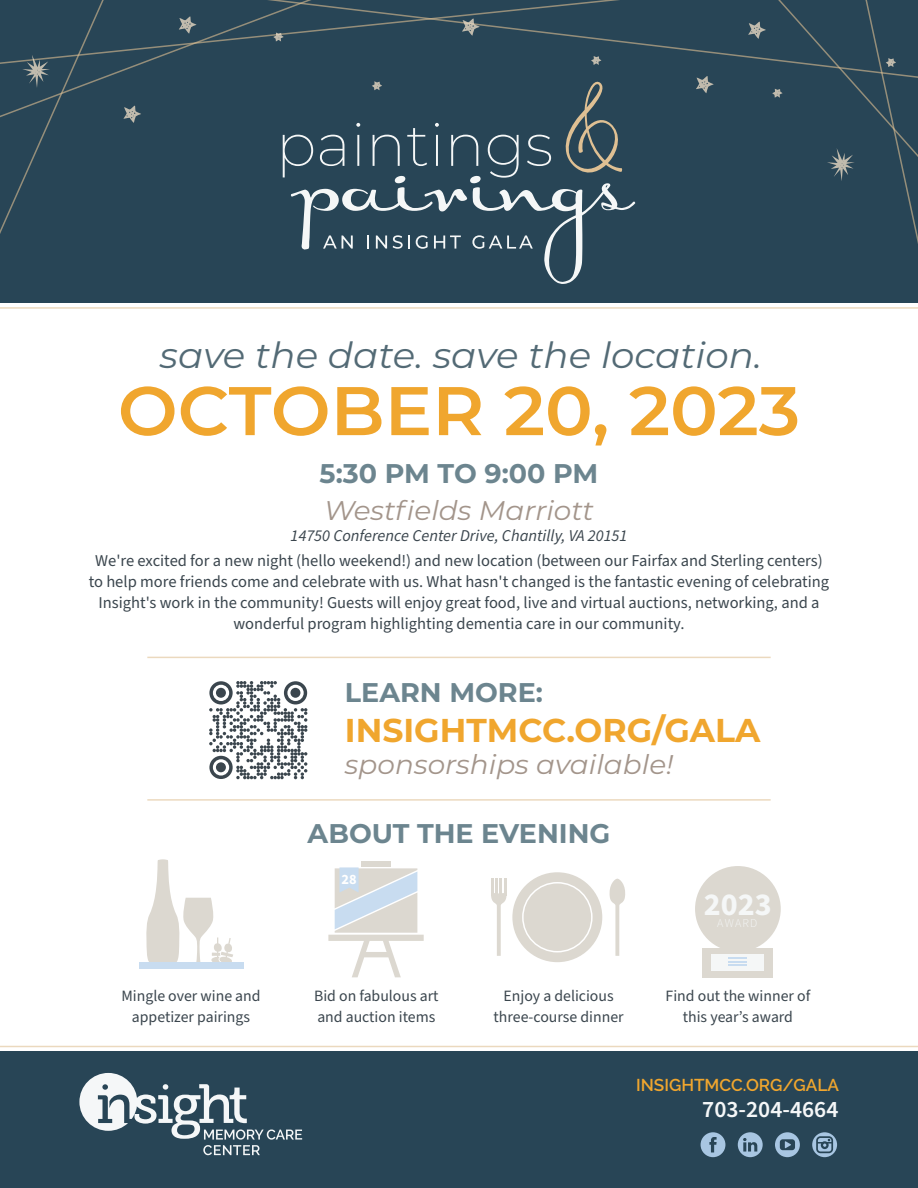
<style>
.page{position:relative;width:918px;height:1188px;background:#fff}
.page>*{position:absolute;margin:0;border:0;box-sizing:border-box;transform-origin:0 0}
.t1{font:600 68.7px "Montserrat";color:#f0a62e}
.t2{font:italic 36px "Montserrat";color:#536a75}
.t3{font:700 33px "Montserrat";color:#f0a62e}
.t4{font:700 31.95px "Source Sans Pro";color:#f5f7f7}
.t5{font:italic 27px "Montserrat";color:#a3958b}
.t6{font:700 27px "Montserrat";color:#6c858f}
.t7{font:600 23.55px "Source Sans Pro";color:#f5f7f8}
.t8{font:600 17.1px "Raleway";color:#f0a62e}
.t9{font:16.5px/21px "Source Sans Pro";color:#3b464e;text-align:center}
.t10{font:italic 16.5px "Source Sans Pro";color:#3b464e}
.t11{font:15.75px/21px "Source Sans Pro";color:#3b464e;text-align:center}
.t12{font:700 14.25px "Source Sans Pro";color:#fff}
</style>
<div class="page">
<div style="left:0;top:1052px;width:918px;height:136px;background:#284556"></div>
<div style="left:0;top:0;width:918px;height:302px;background:#284556"></div>
<hr style="left:147px;top:799px;width:624px;height:2px;background:#dfc093">
<hr style="left:147px;top:657px;width:624px;height:1px;background:#dfc093">
<svg style="left:79px;top:1073px;width:223px;height:82px"></svg>
<svg style="left:146px;top:859px;width:87px;height:103px"></svg>
<div style="left:139px;top:962px;width:104px;height:7px;background:#c8dcf0"></div>
<div style="left:361px;top:861px;width:30px;height:5px;background:#dcd8d0"></div>
<svg style="left:328px;top:867px;width:96px;height:110px"></svg>
<div style="left:512px;top:872px;width:90px;height:90px;background:#dcd8d0;border-radius:50%"></div>
<div style="left:522px;top:882px;width:71px;height:70px;border:2px solid #fff;border-radius:50%"></div>
<svg style="left:609px;top:879px;width:16px;height:77px"></svg>
<svg style="left:491px;top:879px;width:16px;height:77px"></svg>
<hr style="left:495px;top:879px;width:3px;height:17px;background:#dcd8d0">
<div style="left:695px;top:866px;width:86px;height:86px;background:#dcd8d0;border-radius:50%"></div>
<div style="left:703px;top:948px;width:70px;height:29px;background:#dcd8d0"></div>
<div style="left:711px;top:954px;width:53px;height:16px;background:#f5f7f7"></div>
<svg style="left:728px;top:958px;width:19px;height:8px"></svg>
<svg style="left:701px;top:1132px;width:24px;height:25px"></svg>
<svg style="left:738px;top:1132px;width:25px;height:25px"></svg>
<svg style="left:775px;top:1132px;width:25px;height:25px"></svg>
<svg style="left:812px;top:1132px;width:25px;height:25px"></svg>
<svg style="left:649px;top:21px;width:123px;height:40px"></svg>
<svg style="left:748px;top:22px;width:18px;height:17px"></svg>
<svg style="left:772px;top:0;width:146px;height:303px"></svg>
<svg style="left:696px;top:76px;width:18px;height:17px"></svg>
<svg style="left:0;top:0;width:649px;height:284px"></svg>
<hr style="left:0;top:307px;width:918px;height:2px;background:#dfc093">
<hr style="left:0;top:1046px;width:918px;height:1px;background:#dfc093">
<svg style="left:209px;top:681px;width:98px;height:98px"></svg>
<div style="left:216px;top:688px;width:10px;height:10px;background:#3b464e;border-radius:50%"></div>
<div style="left:290px;top:688px;width:10px;height:10px;background:#3b464e;border-radius:50%"></div>
<div style="left:216px;top:762px;width:10px;height:10px;background:#3b464e;border-radius:50%"></div>
<h2 class="t2" style="left:160px;top:330px;width:604px">save the date. save the location.</h2>
<h1 class="t1" style="left:118px;top:362px;width:684px">OCTOBER 20, 2023</h1>
<h3 class="t6" style="left:320px;top:454px;width:280px">5:30 PM TO 9:00 PM</h3>
<h3 class="t5" style="left:324px;top:492px;width:271px">Westfields Marriott</h3>
<p class="t10" style="left:291px;top:524px;width:338px">14750 Conference Center Drive, Chantilly, VA 20151</p>
<p class="t9" style="left:89px;top:551px;width:742px">We're excited for a new night (hello weekend!) and new location (between our Fairfax and Sterling centers) to help more friends come and celebrate with us. What hasn't changed is the fantastic evening of celebrating Insight's work in the community! Guests will enjoy great food, live and virtual auctions, networking, and a wonderful program highlighting dementia care in our community.</p>
<h3 class="t6" style="left:345px;top:673px;width:199px">LEARN MORE:</h3>
<h3 class="t3" style="left:345px;top:706px;width:417px">INSIGHTMCC.ORG/GALA</h3>
<h3 class="t5" style="left:345px;top:746px;width:330px">sponsorships available!</h3>
<h3 class="t6" style="left:308px;top:814px;width:304px">ABOUT THE EVENING</h3>
<p class="t12" style="left:341px;top:870px;width:17px">28</p>
<h3 class="t4" style="left:704px;top:883px;width:69px">2023</h3>
<p class="t11" style="left:121px;top:986px;width:141px">Mingle over wine and appetizer pairings</p>
<p class="t11" style="left:314px;top:986px;width:126px;text-align:left">Bid on fabulous art and auction items</p>
<p class="t11" style="left:494px;top:986px;width:131px">Enjoy a delicious three-course dinner</p>
<p class="t11" style="left:666px;top:986px;width:146px">Find out the winner of this year’s award</p>
<p class="t8" style="left:636px;top:1076px;width:204px">INSIGHTMCC.ORG/GALA</p>
<h3 class="t7" style="left:702px;top:1094px;width:138px">703-204-4664</h3>
</div>
